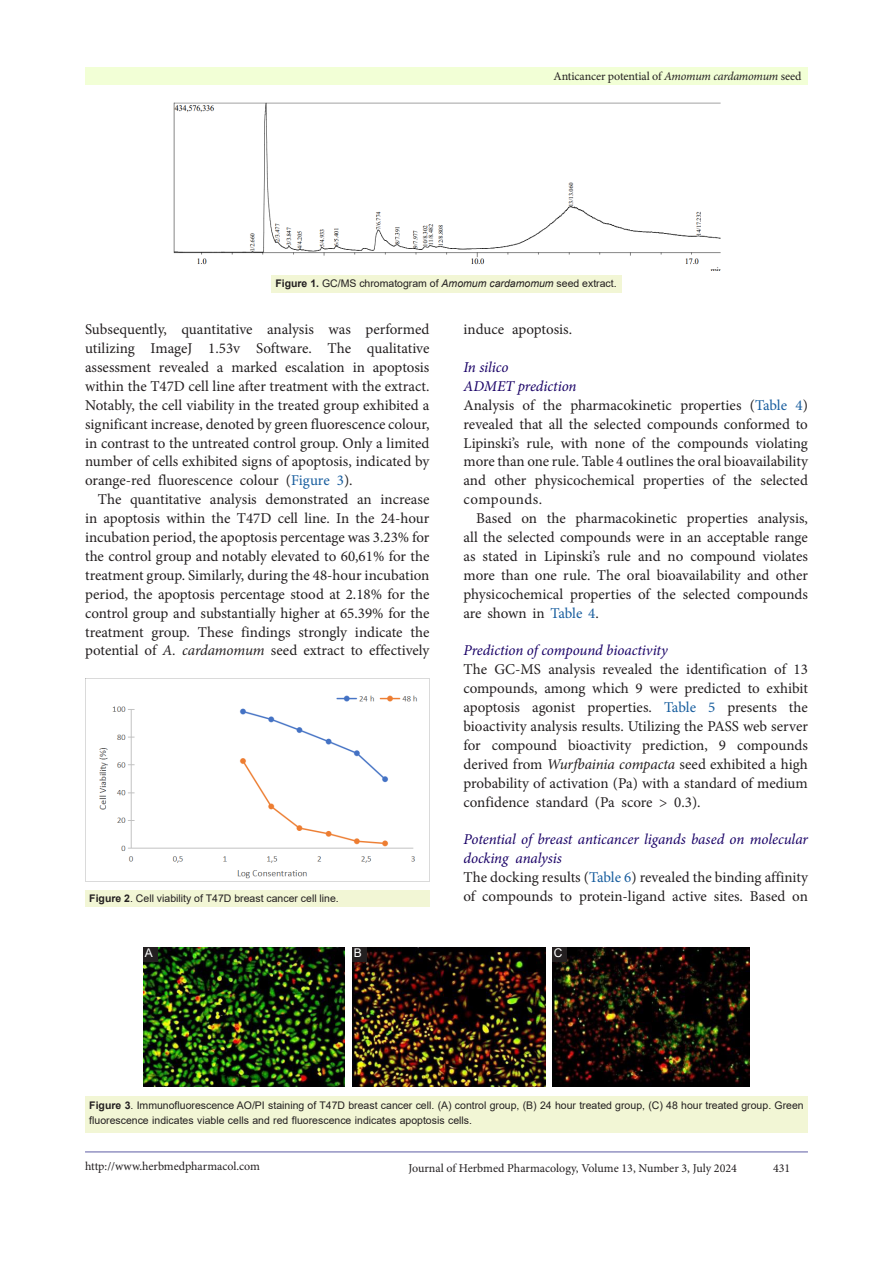
<style>
.page{position:relative;width:893px;height:1263px;background:#fff}
.page>*{position:absolute;margin:0;border:0;box-sizing:border-box;transform-origin:0 0}
.t1{font:15px/18.9px "Minion Pro";color:#231f20;text-align:justify}
.t2{font:italic 15px/18.9px "Minion Pro";letter-spacing:-.01em;color:#190066}
.t3{font:12px "Minion Pro";letter-spacing:-.005em;color:#231f20}
.t4{font:12px "Arial";color:#fff}
.t5{font:10.5px/15px "Arial";color:#231f20}
.s1{font-style:italic}
.s2{font-weight:700}
.s3{color:#175d9e}
</style>
<div class="page">
<hr style="left:85px;top:1152px;width:723px;height:1px;background:#5e5ca5">
<div style="left:85px;top:68px;width:723px;height:17px;background:#f2ffd6"></div>
<img style="left:173px;top:102px;width:548px;height:168px">
<div style="left:271px;top:275px;width:351px;height:17px;background:#f2f6d5"></div>
<div style="left:85px;top:890px;width:344px;height:16px;background:#f2f6d5"></div>
<div style="left:85px;top:1096px;width:723px;height:37px;background:#f2f6d5"></div>
<img style="left:85px;top:678px;width:344px;height:204px">
<img style="left:143px;top:947px;width:202px;height:139px">
<img style="left:352px;top:947px;width:193px;height:139px">
<img style="left:552px;top:947px;width:198px;height:139px">
<div style="left:143px;top:947px;width:14px;height:14px;background:#231f20"></div>
<div style="left:352px;top:947px;width:14px;height:14px;background:#231f20"></div>
<div style="left:552px;top:947px;width:14px;height:14px;background:#231f20"></div>
<p class="t3" style="left:554px;top:68px;width:249px">Anticancer potential of <span class="s1">Amomum cardamomum</span> seed</p>
<p class="t5" style="left:275px;top:275px;width:343px"><span class="s2">Figure 1.</span> GC/MS chromatogram of <span class="s1">Amomum cardamomum</span> seed extract.</p>
<p class="t1" style="left:85px;top:320px;width:346px">Subsequently, quantitative analysis was performed utilizing ImageJ 1.53v Software. The qualitative assessment revealed a marked escalation in apoptosis within the T47D cell line after treatment with the extract.<br>Notably, the cell viability in the treated group exhibited a significant increase, denoted by green fluorescence colour, in contrast to the untreated control group. Only a limited number of cells exhibited signs of apoptosis, indicated by orange-red fluorescence colour (<span class="s3">Figure 3</span>).</p>
<p class="t1" style="left:85px;top:490px;width:346px;text-indent:13px">The quantitative analysis demonstrated an increase in apoptosis within the T47D cell line. In the 24-hour incubation period, the apoptosis percentage was 3.23% for the control group and notably elevated to 60,61% for the treatment group. Similarly, during the 48-hour incubation period, the apoptosis percentage stood at 2.18% for the control group and substantially higher at 65.39% for the treatment group. These findings strongly indicate the potential of <span class="s1">A. cardamomum</span> seed extract to effectively</p>
<p class="t5" style="left:89px;top:890px;width:251px"><span class="s2">Figure 2</span>. Cell viability of T47D breast cancer cell line.</p>
<p class="t1" style="left:463px;top:320px;width:110px">induce apoptosis.</p>
<p class="t2" style="left:463px;top:358px;width:47px">In silico</p>
<p class="t2" style="left:463px;top:376px;width:115px">ADMET prediction</p>
<p class="t1" style="left:463px;top:395px;width:346px">Analysis of the pharmacokinetic properties (<span class="s3">Table 4</span>) revealed that all the selected compounds conformed to Lipinski’s rule, with none of the compounds violating more than one rule. Table 4 outlines the oral bioavailability and other physicochemical properties of the selected compounds.</p>
<p class="t1" style="left:463px;top:509px;width:346px;text-indent:13px">Based on the pharmacokinetic properties analysis, all the selected compounds were in an acceptable range as stated in Lipinski’s rule and no compound violates more than one rule. The oral bioavailability and other physicochemical properties of the selected compounds are shown in <span class="s3">Table 4</span>.</p>
<p class="t2" style="left:463px;top:641px;width:206px">Prediction of compound bioactivity</p>
<p class="t1" style="left:463px;top:660px;width:346px">The GC-MS analysis revealed the identification of 13 compounds, among which 9 were predicted to exhibit apoptosis agonist properties. <span class="s3">Table 5</span> presents the bioactivity analysis results. Utilizing the PASS web server for compound bioactivity prediction, 9 compounds derived from <span class="s1">Wurfbainia compacta</span> seed exhibited a high probability of activation (Pa) with a standard of medium confidence standard (Pa score &gt; 0.3).</p>
<p class="t2" style="left:463px;top:830px;width:346px">Potential of breast anticancer ligands based on molecular docking analysis</p>
<p class="t1" style="left:463px;top:868px;width:346px">The docking results (<span class="s3">Table 6</span>) revealed the binding affinity of compounds to protein-ligand active sites. Based on</p>
<p class="t4" style="left:145px;top:945px;width:10px">A</p>
<p class="t4" style="left:354px;top:945px;width:10px">B</p>
<p class="t4" style="left:554px;top:945px;width:10px">C</p>
<p class="t5" style="left:89px;top:1097px;width:716px"><span class="s2">Figure 3</span>. Immunofluorescence AO/PI staining of T47D breast cancer cell. (A) control group, (B) 24 hour treated group, (C) 48 hour treated group. Green fluorescence indicates viable cells and red fluorescence indicates apoptosis cells.</p>
<p class="t3" style="left:85px;top:1158px;width:177px">http://www.herbmedpharmacol.com</p>
<p class="t3" style="left:408px;top:1160px;width:330px">Journal of Herbmed Pharmacology, Volume 13, Number 3, July 2024</p>
<p class="t3" style="left:773px;top:1160px;width:19px">431</p>
</div>
